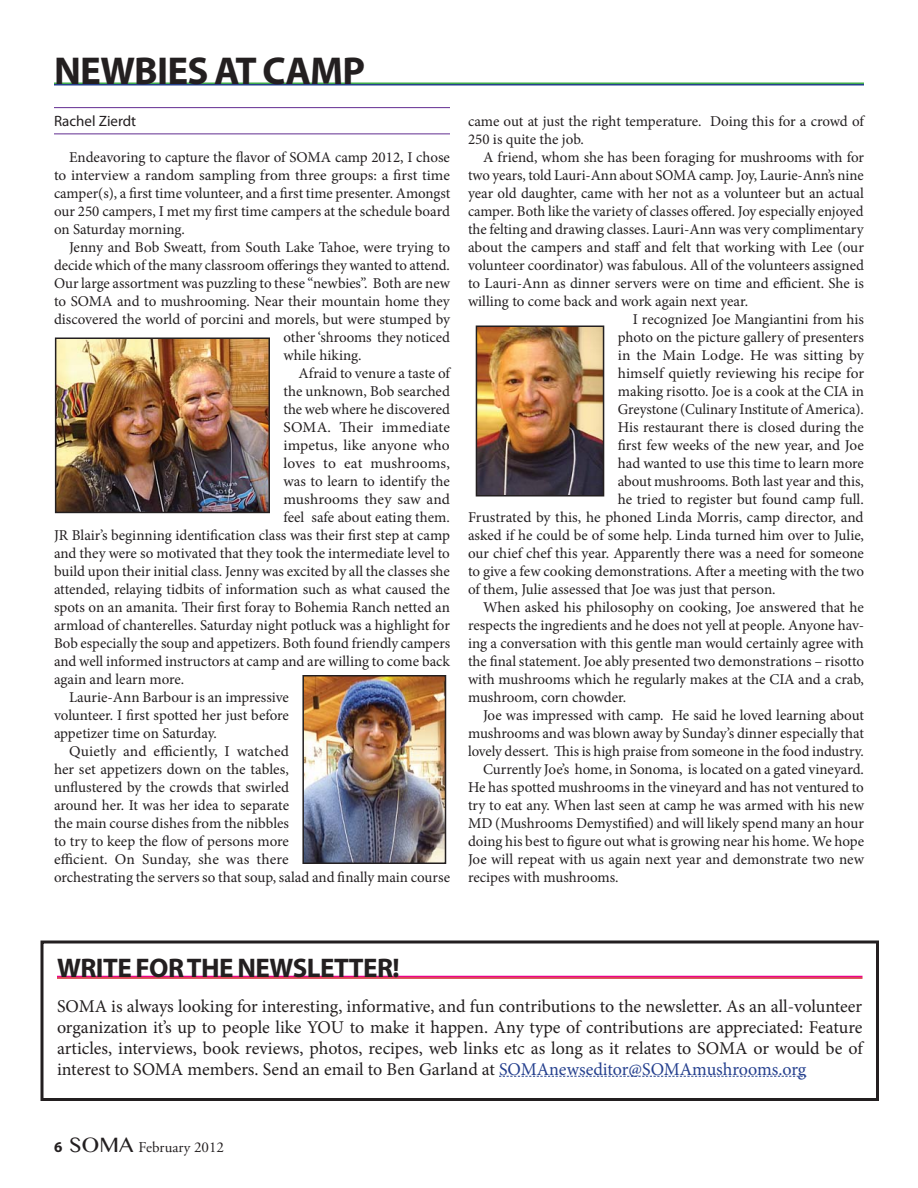
<style>
.page{position:relative;width:918px;height:1188px;background:#fff}
.page>*{position:absolute;margin:0;border:0;box-sizing:border-box;transform-origin:0 0}
.t1{font:700 39px "Myriad Pro";letter-spacing:-.02em;color:#231f20}
.t2{font:700 27px "Myriad Pro";letter-spacing:-.02em;color:#231f20}
.t3{font:18px/21px "Minion Pro";color:#231f20;text-align:justify}
.t4{font:15px/18px "Minion Pro";color:#231f20;text-align:justify}
.t5{font:15px "Adobe Garamond Pro";color:#231f20}
.t6{font:15px "Myriad Pro";color:#231f20}
.s1{color:#25408e}
.s2{font-family:"Myriad Pro";font-weight:700}
.s3{font-family:"Oriya MN";font-size:21px}
</style>
<div class="page">
<img style="left:479px;top:329px;width:122px;height:165px">
<div style="left:476px;top:326px;width:128px;height:171px;border:2px solid #231f20"></div>
<img style="left:58px;top:341px;width:209px;height:169px">
<div style="left:55px;top:338px;width:215px;height:175px;border:2px solid #231f20"></div>
<img style="left:305px;top:678px;width:138px;height:183px">
<div style="left:302px;top:675px;width:144px;height:189px;border:2px solid #231f20"></div>
<hr style="left:54px;top:82px;width:810px;height:2px;background:#41ad49">
<hr style="left:54px;top:84px;width:810px;height:2px;background:#25408e">
<hr style="left:54px;top:107px;width:396px;height:1px;background:#622d91">
<hr style="left:54px;top:134px;width:396px;height:1px;background:#622d91">
<hr style="left:57px;top:976px;width:806px;height:1px;background:#ec008c">
<hr style="left:57px;top:977px;width:806px;height:2px;background:#d2232a">
<svg style="left:499px;top:1076px;width:307px;height:1px"></svg>
<div style="left:40px;top:941px;width:839px;height:160px;border:3px solid #231f20"></div>
<h1 class="t1" style="left:54px;top:56px;width:313px">NEWBIES AT CAMP</h1>
<p class="t6" style="left:54px;top:115px;width:84px">Rachel Zierdt</p>
<p class="t4" style="left:54px;top:149px;width:398px;text-indent:15px">Endeavoring to capture the flavor of SOMA camp 2012, I chose to interview a random sampling from three groups: a first time camper(s), a first time volunteer, and a first time presenter. Amongst our 250 campers, I met my first time campers at the schedule board on Saturday morning.</p>
<p class="t4" style="left:69px;top:239px;width:383px">Jenny and Bob Sweatt, from South Lake Tahoe, were trying to</p>
<p class="t4" style="left:54px;top:257px;width:397px">decide which of the many classroom offerings they wanted to attend.</p>
<p class="t4" style="left:54px;top:275px;width:398px">Our large assortment was puzzling to these “newbies”. Both are new</p>
<p class="t4" style="left:54px;top:293px;width:397px">to SOMA and to mushrooming. Near their mountain home they</p>
<p class="t4" style="left:54px;top:311px;width:398px">discovered the world of porcini and morels, but were stumped by</p>
<p class="t4" style="left:284px;top:329px;width:168px">other ‘shrooms they noticed</p>
<p class="t4" style="left:284px;top:347px;width:80px">while hiking.</p>
<p class="t4" style="left:299px;top:365px;width:153px">Afraid to venure a taste of</p>
<p class="t4" style="left:284px;top:383px;width:168px">the unknown, Bob searched</p>
<p class="t4" style="left:284px;top:401px;width:168px">the web where he discovered</p>
<p class="t4" style="left:284px;top:419px;width:168px">SOMA. Their immediate</p>
<p class="t4" style="left:284px;top:437px;width:168px">impetus, like anyone who</p>
<p class="t4" style="left:284px;top:455px;width:168px">loves to eat mushrooms,</p>
<p class="t4" style="left:284px;top:473px;width:168px">was to learn to identify the</p>
<p class="t4" style="left:284px;top:491px;width:168px">mushrooms they saw and</p>
<p class="t4" style="left:284px;top:509px;width:168px">feel safe about eating them.</p>
<p class="t4" style="left:54px;top:527px;width:397px">JR Blair’s beginning identification class was their first step at camp</p>
<p class="t4" style="left:54px;top:545px;width:397px">and they were so motivated that they took the intermediate level to</p>
<p class="t4" style="left:54px;top:563px;width:397px">build upon their initial class. Jenny was excited by all the classes she</p>
<p class="t4" style="left:54px;top:581px;width:397px">attended, relaying tidbits of information such as what caused the</p>
<p class="t4" style="left:54px;top:599px;width:397px">spots on an amanita. Their first foray to Bohemia Ranch netted an</p>
<p class="t4" style="left:54px;top:617px;width:397px">armload of chanterelles. Saturday night potluck was a highlight for</p>
<p class="t4" style="left:54px;top:635px;width:398px">Bob especially the soup and appetizers. Both found friendly campers</p>
<p class="t4" style="left:54px;top:653px;width:397px">and well informed instructors at camp and are willing to come back</p>
<p class="t4" style="left:54px;top:671px;width:132px">again and learn more.</p>
<p class="t4" style="left:69px;top:689px;width:221px">Laurie-Ann Barbour is an impressive</p>
<p class="t4" style="left:54px;top:707px;width:236px">volunteer. I first spotted her just before</p>
<p class="t4" style="left:54px;top:725px;width:165px">appetizer time on Saturday.</p>
<p class="t4" style="left:69px;top:743px;width:221px">Quietly and efficiently, I watched</p>
<p class="t4" style="left:54px;top:761px;width:236px">her set appetizers down on the tables,</p>
<p class="t4" style="left:54px;top:779px;width:237px">unflustered by the crowds that swirled</p>
<p class="t4" style="left:54px;top:797px;width:237px">around her. It was her idea to separate</p>
<p class="t4" style="left:54px;top:815px;width:237px">the main course dishes from the nibbles</p>
<p class="t4" style="left:54px;top:833px;width:236px">to try to keep the flow of persons more</p>
<p class="t4" style="left:54px;top:851px;width:236px">efficient. On Sunday, she was there</p>
<p class="t4" style="left:54px;top:869px;width:398px">orchestrating the servers so that soup, salad and finally main course</p>
<p class="t4" style="left:468px;top:113px;width:398px">came out at just the right temperature. Doing this for a crowd of<br>250 is quite the job.</p>
<p class="t4" style="left:483px;top:149px;width:383px">A friend, whom she has been foraging for mushrooms with for</p>
<p class="t4" style="left:468px;top:167px;width:397px">two years, told Lauri-Ann about SOMA camp. Joy, Laurie-Ann’s nine</p>
<p class="t4" style="left:468px;top:185px;width:397px">year old daughter, came with her not as a volunteer but an actual</p>
<p class="t4" style="left:468px;top:203px;width:397px">camper. Both like the variety of classes offered. Joy especially enjoyed</p>
<p class="t4" style="left:468px;top:221px;width:397px">the felting and drawing classes. Lauri-Ann was very complimentary</p>
<p class="t4" style="left:468px;top:239px;width:398px">about the campers and staff and felt that working with Lee (our</p>
<p class="t4" style="left:468px;top:257px;width:398px">volunteer coordinator) was fabulous. All of the volunteers assigned</p>
<p class="t4" style="left:468px;top:275px;width:398px">to Lauri-Ann as dinner servers were on time and efficient. She is</p>
<p class="t4" style="left:468px;top:293px;width:282px">willing to come back and work again next year.</p>
<p class="t4" style="left:633px;top:311px;width:233px">I recognized Joe Mangiantini from his</p>
<p class="t4" style="left:618px;top:329px;width:248px">photo on the picture gallery of presenters</p>
<p class="t4" style="left:618px;top:347px;width:248px">in the Main Lodge. He was sitting by</p>
<p class="t4" style="left:618px;top:365px;width:248px">himself quietly reviewing his recipe for</p>
<p class="t4" style="left:618px;top:383px;width:248px">making risotto. Joe is a cook at the CIA in</p>
<p class="t4" style="left:618px;top:401px;width:248px">Greystone (Culinary Institute of America).</p>
<p class="t4" style="left:618px;top:419px;width:248px">His restaurant there is closed during the</p>
<p class="t4" style="left:618px;top:437px;width:248px">first few weeks of the new year, and Joe</p>
<p class="t4" style="left:618px;top:455px;width:248px">had wanted to use this time to learn more</p>
<p class="t4" style="left:618px;top:473px;width:248px">about mushrooms. Both last year and this,</p>
<p class="t4" style="left:618px;top:491px;width:248px">he tried to register but found camp full.</p>
<p class="t4" style="left:468px;top:509px;width:397px">Frustrated by this, he phoned Linda Morris, camp director, and</p>
<p class="t4" style="left:468px;top:527px;width:398px">asked if he could be of some help. Linda turned him over to Julie,</p>
<p class="t4" style="left:468px;top:545px;width:398px">our chief chef this year. Apparently there was a need for someone</p>
<p class="t4" style="left:468px;top:563px;width:398px">to give a few cooking demonstrations. After a meeting with the two</p>
<p class="t4" style="left:468px;top:581px;width:309px">of them, Julie assessed that Joe was just that person.</p>
<p class="t4" style="left:483px;top:599px;width:382px">When asked his philosophy on cooking, Joe answered that he</p>
<p class="t4" style="left:468px;top:617px;width:398px">respects the ingredients and he does not yell at people. Anyone hav-</p>
<p class="t4" style="left:468px;top:635px;width:397px">ing a conversation with this gentle man would certainly agree with</p>
<p class="t4" style="left:468px;top:653px;width:398px">the final statement. Joe ably presented two demonstrations – risotto</p>
<p class="t4" style="left:468px;top:671px;width:398px">with mushrooms which he regularly makes at the CIA and a crab,</p>
<p class="t4" style="left:468px;top:689px;width:160px">mushroom, corn chowder.</p>
<p class="t4" style="left:483px;top:707px;width:383px">Joe was impressed with camp. He said he loved learning about</p>
<p class="t4" style="left:468px;top:725px;width:398px">mushrooms and was blown away by Sunday’s dinner especially that</p>
<p class="t4" style="left:468px;top:743px;width:397px">lovely dessert. This is high praise from someone in the food industry.</p>
<p class="t4" style="left:483px;top:761px;width:383px">Currently Joe’s home, in Sonoma, is located on a gated vineyard.</p>
<p class="t4" style="left:468px;top:779px;width:397px">He has spotted mushrooms in the vineyard and has not ventured to</p>
<p class="t4" style="left:468px;top:797px;width:398px">try to eat any. When last seen at camp he was armed with his new</p>
<p class="t4" style="left:468px;top:815px;width:397px">MD (Mushrooms Demystified) and will likely spend many an hour</p>
<p class="t4" style="left:468px;top:833px;width:398px">doing his best to figure out what is growing near his home. We hope</p>
<p class="t4" style="left:468px;top:851px;width:398px">Joe will repeat with us again next year and demonstrate two new</p>
<p class="t4" style="left:468px;top:869px;width:152px">recipes with mushrooms.</p>
<h2 class="t2" style="left:57px;top:958px;width:344px">WRITE FOR THE NEWSLETTER!</h2>
<p class="t3" style="left:57px;top:997px;width:807px">SOMA is always looking for interesting, informative, and fun contributions to the newsletter. As an all-volunteer organization it’s up to people like YOU to make it happen. Any type of contributions are appreciated: Feature articles, interviews, book reviews, photos, recipes, web links etc as long as it relates to SOMA or would be of interest to SOMA members. Send an email to Ben Garland at <span class="s1">SOMAnewseditor@SOMAmushrooms.org</span></p>
<p class="t5" style="left:54px;top:1141px;width:172px"><span class="s2">6</span> <span class="s3">SOMA</span> February 2012</p>
</div>
